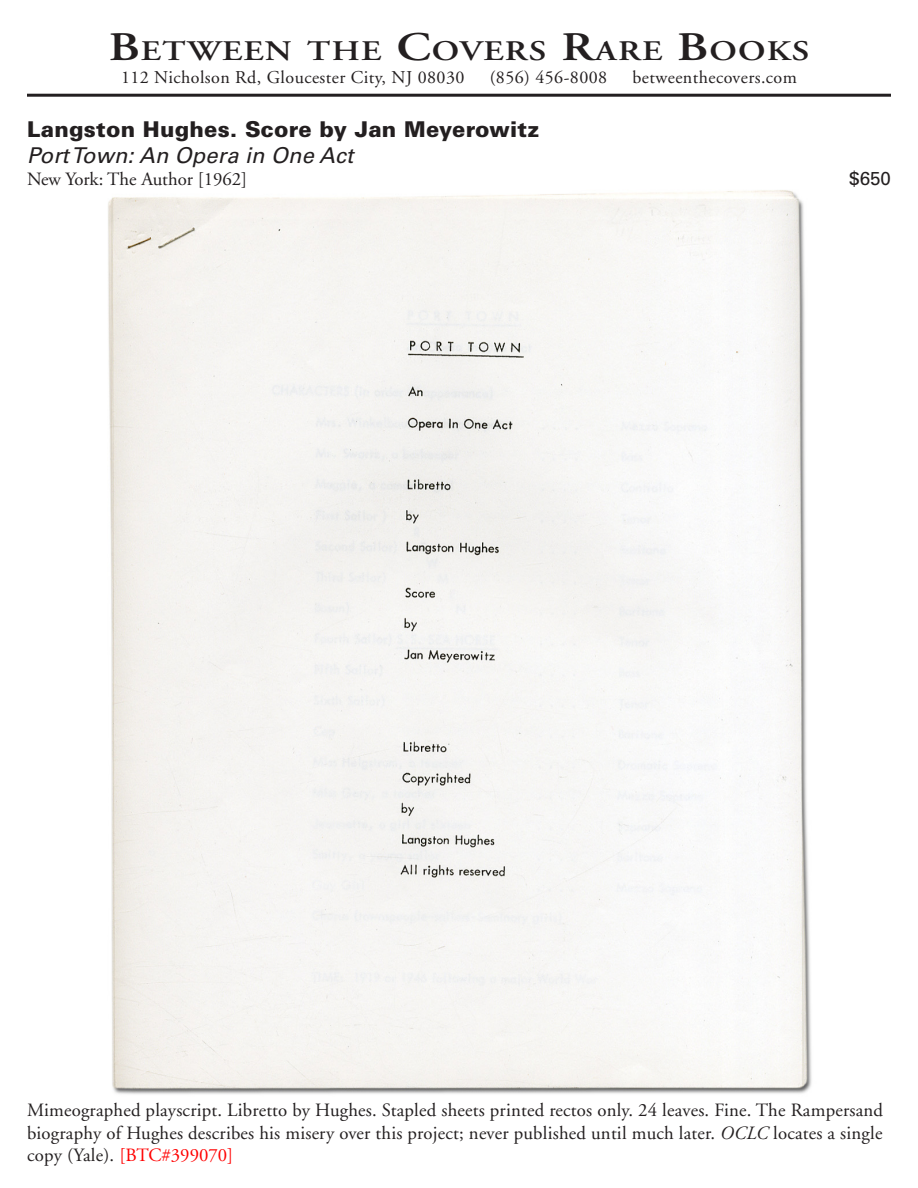
<style>
.page{position:relative;width:918px;height:1188px;background:#fff}
.page>*{position:absolute;margin:0;border:0;box-sizing:border-box;transform-origin:0 0}
.t1{font:600 28.35px "Adobe Garamond";letter-spacing:.035em;color:#231f20;scale:1.22 1}
.t2{font:900 21.75px "Univers";letter-spacing:.01em;color:#231f20}
.t3{font:italic 21.75px "Univers";letter-spacing:.01em;color:#231f20}
.t4{font:18.75px/22.5px "Adobe Garamond";letter-spacing:.01em;color:#231f20;text-align:justify}
.t5{font:18.75px "Univers";color:#231f20}
.t6{font:18px "Adobe Garamond";letter-spacing:.025em;color:#231f20}
.s1{font-size:40.5px}
.s2{font-style:italic}
.s3{color:#f00}
</style>
<div class="page">
<hr style="left:27px;top:94px;width:864px;height:3px;background:#231f20">
<img style="left:108px;top:190px;width:704px;height:904px">
<p class="t1" style="left:109px;top:35px;width:576px"><span class="s1">B</span>ETWEEN THE <span class="s1">C</span>OVERS <span class="s1">R</span>ARE <span class="s1">B</span>OOKS</p>
<p class="t6" style="left:121px;top:67px;width:345px">112 Nicholson Rd, Gloucester City, NJ 08030</p>
<p class="t6" style="left:490px;top:67px;width:119px">(856) 456-8008</p>
<p class="t6" style="left:633px;top:67px;width:166px">betweenthecovers.com</p>
<p class="t2" style="left:27px;top:115px;width:514px">Langston Hughes. Score by Jan Meyerowitz</p>
<p class="t3" style="left:27px;top:142px;width:328px">Port Town: An Opera in One Act</p>
<p class="t4" style="left:27px;top:168px;width:222px">New York: The Author [1962]</p>
<p class="t5" style="left:849px;top:167px;width:43px">$650</p>
<p class="t4" style="left:27px;top:1099px;width:858px">Mimeographed playscript. Libretto by Hughes. Stapled sheets printed rectos only. 24 leaves. Fine. The Rampersand biography of Hughes describes his misery over this project; never published until much later. <span class="s2">OCLC</span> locates a single copy (Yale). <span class="s3">[BTC#399070]</span></p>
</div>
